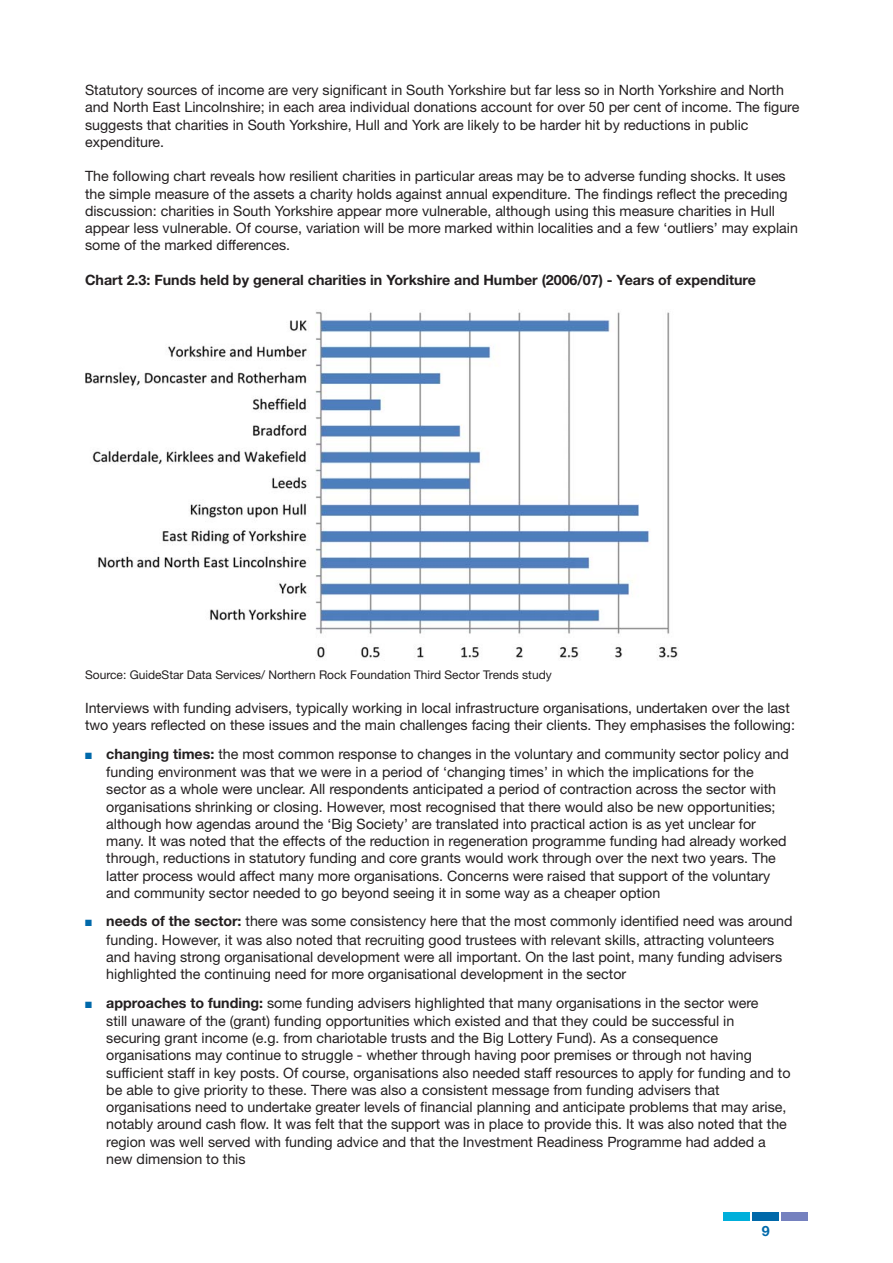
<style>
.page{position:relative;width:893px;height:1263px;background:#fff}
.page>*{position:absolute;margin:0;border:0;box-sizing:border-box;transform-origin:0 0}
.t1{font:14.25px/17.4px "Helvetica Neue";color:#231f20}
.t2{font:700 14.25px "Helvetica Neue";color:#231f20}
.t3{font:700 14.25px "Helvetica Neue";color:#0069aa}
.t4{font:12px "Helvetica Neue";color:#231f20}
.s1{color:#0069aa}
.s2{font-weight:700}
</style>
<div class="page">
<img style="left:85px;top:309px;width:593px;height:349px">
<div style="left:723px;top:1212px;width:27px;height:9px;background:#00afdb"></div>
<div style="left:752px;top:1212px;width:27px;height:9px;background:#0069aa"></div>
<div style="left:781px;top:1212px;width:27px;height:9px;background:#7581bf"></div>
<p class="t1" style="left:85px;top:83px;width:716px">Statutory sources of income are very significant in South Yorkshire but far less so in North Yorkshire and North and North East Lincolnshire; in each area individual donations account for over 50 per cent of income. The figure suggests that charities in South Yorkshire, Hull and York are likely to be harder hit by reductions in public expenditure.</p>
<p class="t1" style="left:85px;top:169px;width:714px">The following chart reveals how resilient charities in particular areas may be to adverse funding shocks. It uses the simple measure of the assets a charity holds against annual expenditure. The findings reflect the preceding discussion: charities in South Yorkshire appear more vulnerable, although using this measure charities in Hull appear less vulnerable. Of course, variation will be more marked within localities and a few ‘outliers’ may explain some of the marked differences.</p>
<p class="t2" style="left:85px;top:275px;width:673px">Chart 2.3: Funds held by general charities in Yorkshire and Humber (2006/07) - Years of expenditure</p>
<p class="t4" style="left:85px;top:671px;width:468px">Source: GuideStar Data Services/ Northern Rock Foundation Third Sector Trends study</p>
<p class="t1" style="left:85px;top:701px;width:711px">Interviews with funding advisers, typically working in local infrastructure organisations, undertaken over the last two years reflected on these issues and the main challenges facing their clients. They emphasises the following:</p>
<p class="t1" style="left:106px;top:746px;width:684px;text-indent:-21px"><span class="s1">■</span> <span class="s2">changing times:</span> the most common response to changes in the voluntary and community sector policy and funding environment was that we were in a period of ‘changing times’ in which the implications for the sector as a whole were unclear. All respondents anticipated a period of contraction across the sector with organisations shrinking or closing. However, most recognised that there would also be new opportunities; although how agendas around the ‘Big Society’ are translated into practical action is as yet unclear for many. It was noted that the effects of the reduction in regeneration programme funding had already worked through, reductions in statutory funding and core grants would work through over the next two years. The latter process would affect many more organisations. Concerns were raised that support of the voluntary and community sector needed to go beyond seeing it in some way as a cheaper option</p>
<p class="t1" style="left:106px;top:914px;width:688px;text-indent:-21px"><span class="s1">■</span> <span class="s2">needs of the sector:</span> there was some consistency here that the most commonly identified need was around funding. However, it was also noted that recruiting good trustees with relevant skills, attracting volunteers and having strong organisational development were all important. On the last point, many funding advisers highlighted the continuing need for more organisational development in the sector</p>
<p class="t1" style="left:106px;top:995px;width:686px;text-indent:-21px"><span class="s1">■</span> <span class="s2">approaches to funding:</span> some funding advisers highlighted that many organisations in the sector were<br>still unaware of the (grant) funding opportunities which existed and that they could be successful in securing grant income (e.g. from chariotable trusts and the Big Lottery Fund). As a consequence organisations may continue to struggle - whether through having poor premises or through not having sufficient staff in key posts. Of course, organisations also needed staff resources to apply for funding and to be able to give priority to these. There was also a consistent message from funding advisers that organisations need to undertake greater levels of financial planning and anticipate problems that may arise, notably around cash flow. It was felt that the support was in place to provide this. It was also noted that the region was well served with funding advice and that the Investment Readiness Programme had added a new dimension to this</p>
<p class="t3" style="left:762px;top:1225px;width:9px">9</p>
</div>
